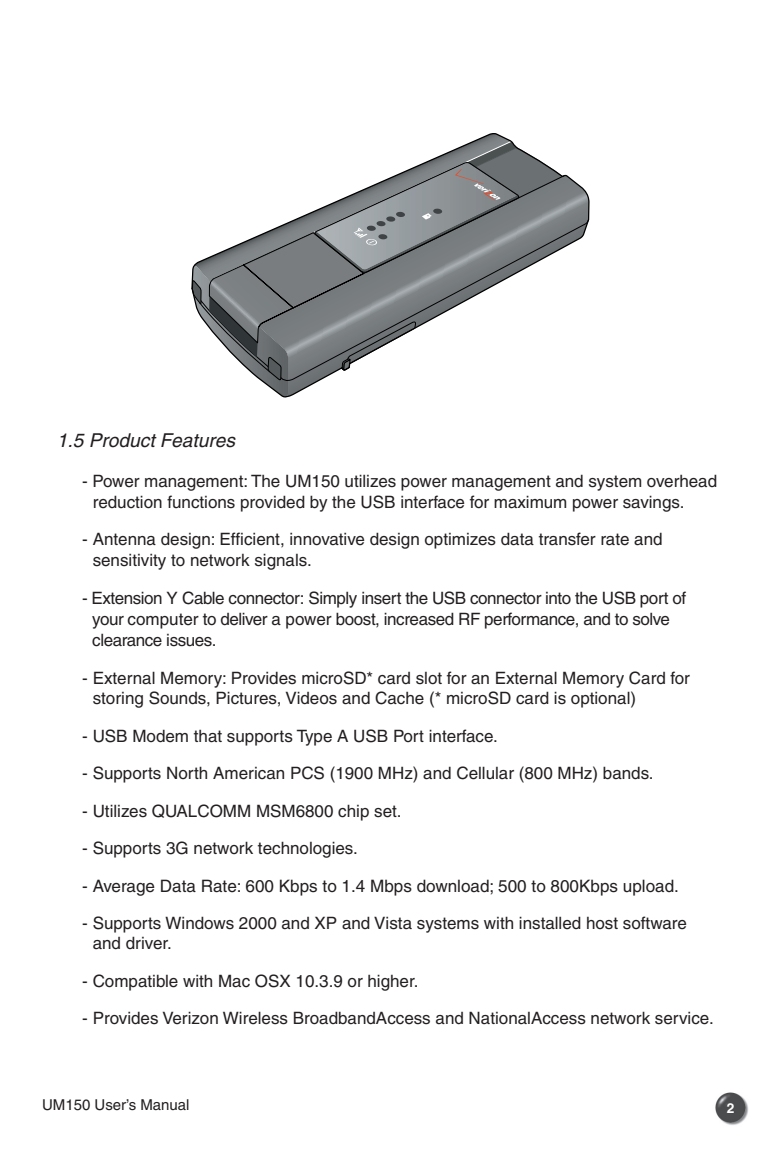
<style>
.page{position:relative;width:774px;height:1161px;background:#fff}
.page>*{position:absolute;margin:0;border:0;box-sizing:border-box;transform-origin:0 0}
.t1{font:italic 19.2px "Helvetica";color:#231f20}
.t2{font:17.1px "Helvetica";color:#231f20}
.t3{font:16.95px/20.4px "Helvetica";color:#231f20}
.t4{font:16.95px/21.3px "Helvetica";letter-spacing:-.025em;color:#231f20}
.t5{font:15px "Helvetica";color:#231f20}
.t6{font:700 13.8px "Helvetica";color:#fff}
</style>
<div class="page">
<img style="left:712px;top:1089px;width:40px;height:39px;border-radius:50%">
<svg style="left:191px;top:133px;width:398px;height:158px"></svg>
<svg style="left:192px;top:141px;width:371px;height:256px"></svg>
<p class="t1" style="left:57px;top:429px;width:180px">1.5 Product Features</p>
<p class="t3" style="left:93px;top:471px;width:626px;text-indent:-10px">- Power management: The UM150 utilizes power management and system overhead reduction functions provided by the USB interface for maximum power savings.</p>
<p class="t3" style="left:93px;top:529px;width:571px;text-indent:-10px">- Antenna design: Efficient, innovative design optimizes data transfer rate and sensitivity to network signals.</p>
<p class="t4" style="left:92px;top:587px;width:595px;text-indent:-10px">- Extension Y Cable connector: Simply insert the USB connector into the USB port of your computer to deliver a power boost, increased RF performance, and to solve clearance issues.</p>
<p class="t3" style="left:93px;top:668px;width:599px;text-indent:-10px">- External Memory: Provides microSD* card slot for an External Memory Card for storing Sounds, Pictures, Videos and Cache (* microSD card is optional)</p>
<p class="t3" style="left:82px;top:725px;width:417px">- USB Modem that supports Type A USB Port interface.</p>
<p class="t3" style="left:82px;top:763px;width:573px">- Supports North American PCS (1900 MHz) and Cellular (800 MHz) bands.</p>
<p class="t3" style="left:82px;top:800px;width:321px">- Utilizes QUALCOMM MSM6800 chip set.</p>
<p class="t3" style="left:82px;top:838px;width:277px">- Supports 3G network technologies.</p>
<p class="t2" style="left:82px;top:875px;width:598px">- Average Data Rate: 600 Kbps to 1.4 Mbps download; 500 to 800Kbps upload.</p>
<p class="t3" style="left:93px;top:913px;width:596px;text-indent:-10px">- Supports Windows 2000 and XP and Vista systems with installed host software and driver.</p>
<p class="t3" style="left:82px;top:970px;width:338px">- Compatible with Mac OSX 10.3.9 or higher.</p>
<p class="t3" style="left:82px;top:1008px;width:633px">- Provides Verizon Wireless BroadbandAccess and NationalAccess network service.</p>
<p class="t5" style="left:42px;top:1096px;width:149px">UM150 User’s Manual</p>
<p class="t6" style="left:727px;top:1099px;width:9px">2</p>
</div>
